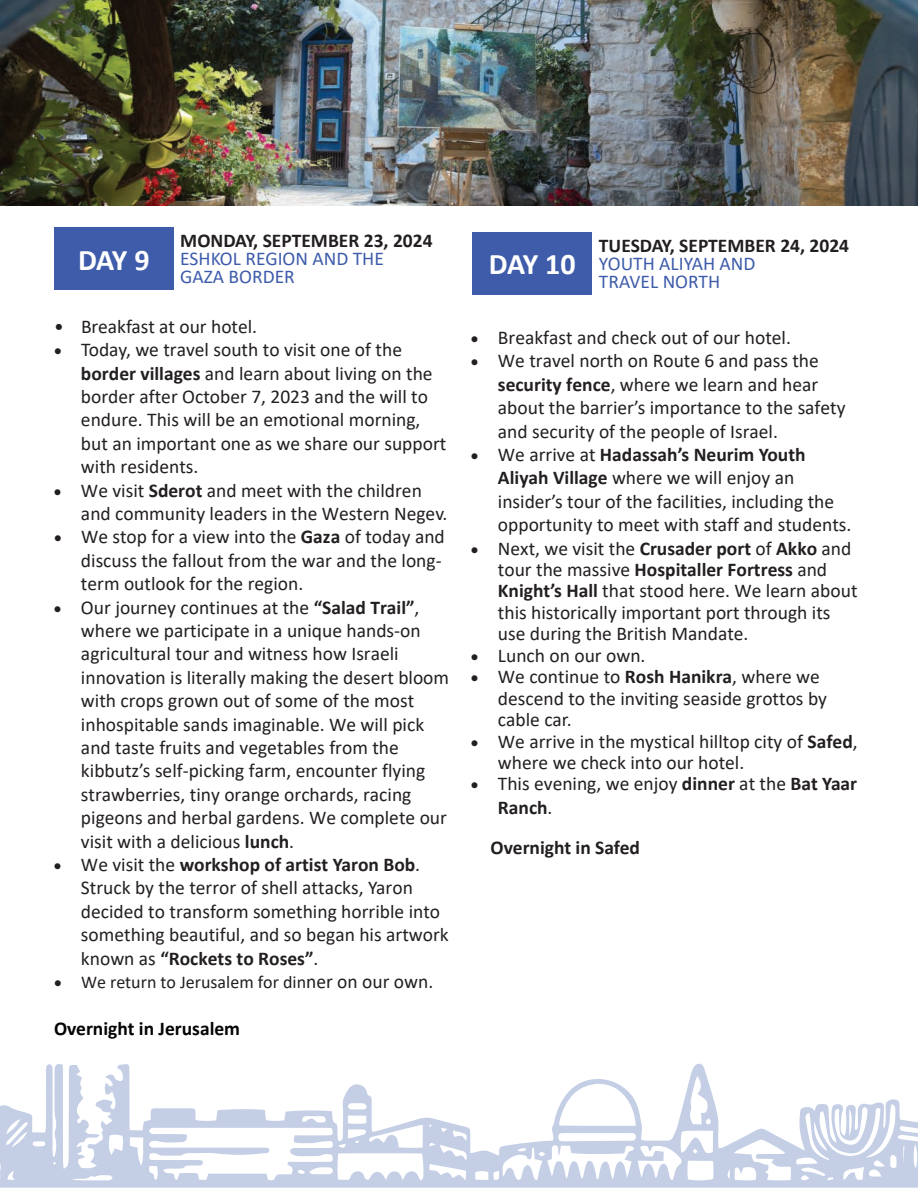
<style>
.page{position:relative;width:918px;height:1188px;background:#fff}
.page>*{position:absolute;margin:0;border:0;box-sizing:border-box;transform-origin:0 0}
.t1{font:700 30px "Calibri";letter-spacing:-.025em;color:#fff}
.t2{font:19.5px/23.4px "Calibri";color:#231f20}
.t3{font:700 19.5px "Calibri";color:#231f20}
.t4{font:19.5px/18px "Calibri";color:#3e5caa}
.t5{font:700 19.5px "Calibri";color:#040503}
.t6{font:18px "Calibri";color:#231f20}
.s1{font-weight:700}
.s2{font-size:19.5px}
</style>
<div class="page">
<svg style="left:0;top:1064px;width:918px;height:124px"></svg>
<div style="left:54px;top:227px;width:120px;height:63px;background:#3e5ca9"></div>
<div style="left:472px;top:232px;width:120px;height:62px;background:#3e5ca9"></div>
<img style="left:0;top:0;width:918px;height:205px">
<h1 class="t1" style="left:78px;top:239px;width:73px">DAY 9</h1>
<p class="t3" style="left:180px;top:227px;width:254px">MONDAY, SEPTEMBER 23, 2024</p>
<p class="t4" style="left:180px;top:249px;width:205px">ESHKOL REGION AND THE<br>GAZA BORDER</p>
<p class="t2" style="left:81px;top:314px;width:178px">Breakfast at our hotel.</p>
<p class="t2" style="left:81px;top:337px;width:367px;text-indent:-27px">• Today, we travel south to visit one of the <span class="s1">border villages</span> and learn about living on the border after October 7, 2023 and the will to endure. This will be an emotional morning, but an important one as we share our support with residents.</p>
<p class="t2" style="left:81px;top:478px;width:368px;text-indent:-27px">• We visit <span class="s1">Sderot</span> and meet with the children and community leaders in the Western Negev.</p>
<p class="t2" style="left:81px;top:525px;width:365px;text-indent:-27px">• We stop for a view into the <span class="s1">Gaza</span> of today and discuss the fallout from the war and the long&shy;term outlook for the region.</p>
<p class="t2" style="left:81px;top:595px;width:370px;text-indent:-27px">• Our journey continues at the <span class="s1">“Salad Trail”</span>, where we participate in a unique hands-on agricultural tour and witness how Israeli innovation is literally making the desert bloom with crops grown out of some of the most inhospitable sands imaginable. We will pick and taste fruits and vegetables from the kibbutz’s self-picking farm, encounter flying strawberries, tiny orange orchards, racing pigeons and herbal gardens. We complete our visit with a delicious <span class="s1">lunch</span>.</p>
<p class="t2" style="left:81px;top:852px;width:369px;text-indent:-27px">• We visit the <span class="s1">workshop of artist</span> <span class="s1">Yaron Bob</span>.<br>Struck by the terror of shell attacks, Yaron decided to transform something horrible into something beautiful, and so began his artwork known as <span class="s1">“Rockets to Roses”</span>.</p>
<p class="t6" style="left:54px;top:969px;width:381px">• We return to Jerusalem for din<span class="s2">ner on our own.</span></p>
<p class="t5" style="left:54px;top:1014px;width:188px">Overnight in Jerusalem</p>
<p class="t2" style="left:54px;top:314px;width:11px">•</p>
<h1 class="t1" style="left:489px;top:243px;width:88px">DAY 10</h1>
<p class="t3" style="left:599px;top:232px;width:252px">TUESDAY, SEPTEMBER 24, 2024</p>
<p class="t4" style="left:599px;top:254px;width:158px">YOUTH ALIYAH AND<br>TRAVEL NORTH</p>
<p class="t2" style="left:471px;top:325px;width:322px">• Breakfast and check out of our hotel.</p>
<p class="t2" style="left:498px;top:349px;width:349px;text-indent:-27px">• We travel north on Route 6 and pass the <span class="s1">security fence</span>, where we learn and hear about the barrier’s importance to the safety and security of the people of Israel.</p>
<p class="t2" style="left:498px;top:442px;width:355px;text-indent:-27px">• We arrive at <span class="s1">Hadassah’s Neurim Youth Aliyah Village</span> where we will enjoy an insider’s tour of the facilities, including the opportunity to meet with staff and students.</p>
<p class="t2" style="left:498px;top:537px;width:361px;line-height:21.5px;text-indent:-27px">• Next, we visit the <span class="s1">Crusader port</span> of <span class="s1">Akko</span> and tour the massive <span class="s1">Hospitaller Fortress</span> and <span class="s1">Knight’s Hall</span> that stood here. We learn about this historically important port through its use during the British Mandate.</p>
<p class="t2" style="left:471px;top:643px;width:176px">• Lunch on our own.</p>
<p class="t2" style="left:498px;top:666px;width:331px;line-height:21.5px;text-indent:-27px">• We continue to <span class="s1">Rosh Hanikra</span>, where we descend to the inviting seaside grottos by cable car.</p>
<p class="t2" style="left:498px;top:730px;width:361px;line-height:21.5px;text-indent:-27px">• We arrive in the mystical hilltop city of <span class="s1">Safed</span>, where we check into our hotel.</p>
<p class="t2" style="left:498px;top:772px;width:361px;text-indent:-27px">• This evening, we enjoy <span class="s1">d</span><span class="s1">inner</span> at the <span class="s1">Bat Yaar<br>Ranch</span>.</p>
<p class="t3" style="left:491px;top:833px;width:151px">Overnight in Safed</p>
</div>
